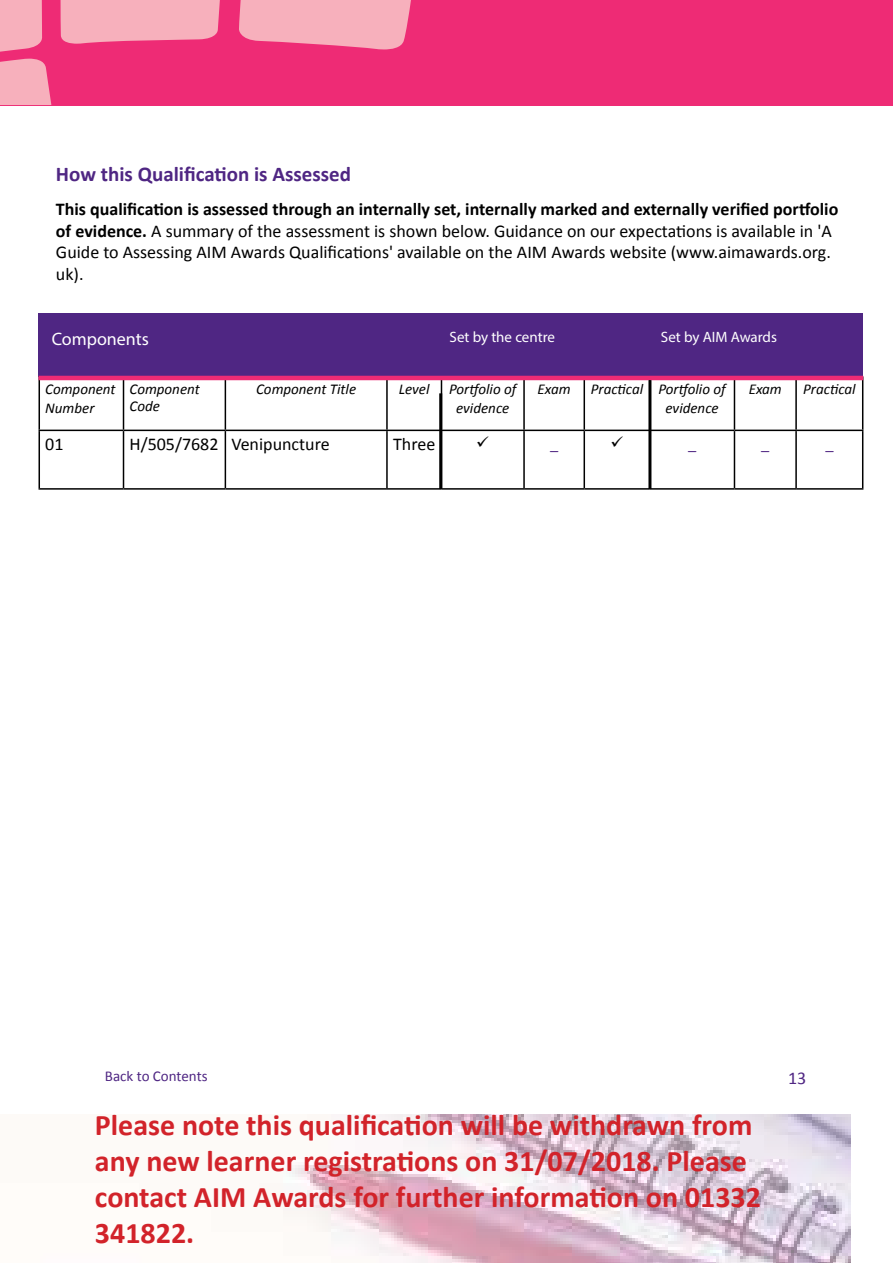
<style>
.page{position:relative;width:893px;height:1263px;background:#fff}
.page>*{position:absolute;margin:0;border:0;box-sizing:border-box;transform-origin:0 0}
.t1{font:700 30px/36px "Calibri";color:#d2232a}
.t2{font:700 21px "Calibri";color:#4f2683}
.t3{font:18px/21.6px "Calibri";color:#000}
.t4{font:18px "Myriad Pro";color:#fff}
.t5{font:18px "Calibri";color:#4f2683}
.t6{font:16.5px "Calibri";color:#4f2683}
.t7{font:italic 15px/18.8px "Calibri";color:#000}
.t8{font:15px "Myriad Pro";color:#fff}
.t9{font:15px "Calibri";color:#4f2683}
.s1{font-weight:700}
</style>
<div class="page">
<div style="left:39px;top:313px;width:824px;height:63px;background:#4f2683"></div>
<hr style="left:39px;top:378px;width:1px;height:52px;background:#000">
<hr style="left:123px;top:378px;width:1px;height:52px;background:#000">
<hr style="left:225px;top:378px;width:1px;height:52px;background:#000">
<hr style="left:386px;top:378px;width:2px;height:52px;background:#000">
<hr style="left:441px;top:378px;width:1px;height:52px;background:#000">
<hr style="left:523px;top:378px;width:2px;height:52px;background:#000">
<hr style="left:583px;top:378px;width:2px;height:52px;background:#000">
<hr style="left:734px;top:378px;width:1px;height:52px;background:#000">
<hr style="left:795px;top:378px;width:2px;height:52px;background:#000">
<hr style="left:862px;top:378px;width:1px;height:52px;background:#000">
<hr style="left:39px;top:431px;width:1px;height:57px;background:#000">
<hr style="left:123px;top:431px;width:1px;height:57px;background:#000">
<hr style="left:225px;top:431px;width:1px;height:57px;background:#000">
<hr style="left:386px;top:431px;width:2px;height:57px;background:#000">
<hr style="left:441px;top:430px;width:83px;height:1px;background:#000">
<hr style="left:524px;top:430px;width:60px;height:1px;background:#000">
<hr style="left:523px;top:431px;width:2px;height:57px;background:#000">
<hr style="left:584px;top:430px;width:66px;height:1px;background:#000">
<hr style="left:583px;top:431px;width:2px;height:57px;background:#000">
<hr style="left:650px;top:430px;width:84px;height:1px;background:#000">
<hr style="left:734px;top:430px;width:62px;height:1px;background:#000">
<hr style="left:734px;top:431px;width:1px;height:57px;background:#000">
<hr style="left:796px;top:430px;width:67px;height:1px;background:#000">
<hr style="left:795px;top:431px;width:2px;height:57px;background:#000">
<hr style="left:862px;top:431px;width:1px;height:57px;background:#000">
<hr style="left:39px;top:488px;width:85px;height:2px;background:#000">
<hr style="left:124px;top:488px;width:101px;height:2px;background:#000">
<hr style="left:225px;top:488px;width:162px;height:2px;background:#000">
<hr style="left:387px;top:488px;width:54px;height:2px;background:#000">
<hr style="left:441px;top:488px;width:83px;height:2px;background:#000">
<hr style="left:524px;top:488px;width:60px;height:2px;background:#000">
<hr style="left:584px;top:488px;width:66px;height:2px;background:#000">
<hr style="left:650px;top:488px;width:84px;height:2px;background:#000">
<hr style="left:734px;top:488px;width:62px;height:2px;background:#000">
<hr style="left:796px;top:488px;width:67px;height:2px;background:#000">
<hr style="left:39px;top:430px;width:85px;height:1px;background:#000">
<hr style="left:124px;top:430px;width:101px;height:1px;background:#000">
<hr style="left:225px;top:430px;width:162px;height:1px;background:#000">
<hr style="left:387px;top:430px;width:54px;height:1px;background:#000">
<hr style="left:39px;top:376px;width:824px;height:4px;background:#ee2b75">
<hr style="left:439px;top:393px;width:3px;height:96px;background:#000">
<hr style="left:648px;top:380px;width:3px;height:109px;background:#000">
<div style="left:0;top:0;width:893px;height:105px;background:#ee2b75"></div>
<svg style="left:239px;top:0;width:172px;height:49px;background:#f5a0b3"></svg>
<svg style="left:61px;top:0;width:159px;height:44px;background:#f6a4b5"></svg>
<svg style="left:0;top:0;width:42px;height:52px;background:#f6a6b7"></svg>
<svg style="left:0;top:59px;width:51px;height:46px;background:#f6a4b6"></svg>
<img style="left:283px;top:1114px;width:567px;height:149px">
<p class="t2" style="left:56px;top:161px;width:297px">How this Qualification is Assessed</p>
<p class="t3" style="left:56px;top:199px;width:784px"><span class="s1">This qualification is assessed through an internally set, internally marked and externally verified portfolio of evidence.</span> A summary of the assessment is shown below. Guidance on our expectations is available in 'A Guide to Assessing AIM Awards Qualifications' available on the AIM Awards website (www.aimawards.org. uk).</p>
<p class="t4" style="left:52px;top:327px;width:99px">Components</p>
<p class="t8" style="left:449px;top:327px;width:107px">Set by the centre</p>
<p class="t8" style="left:661px;top:328px;width:118px">Set by AIM Awards</p>
<p class="t7" style="left:45px;top:380px;width:72px">Component<br>Number</p>
<p class="t7" style="left:130px;top:381px;width:72px;line-height:16.5px">Component<br>Code</p>
<p class="t7" style="left:256px;top:380px;width:102px">Component Title</p>
<p class="t7" style="left:399px;top:380px;width:32px">Level</p>
<p class="t7" style="left:449px;top:380px;width:69px;text-align:center">Portfolio of evidence</p>
<p class="t7" style="left:538px;top:380px;width:35px">Exam</p>
<p class="t7" style="left:666px;top:380px;width:62px;text-indent:-75px">Practical Portfolio of evidence</p>
<p class="t7" style="left:749px;top:380px;width:35px">Exam</p>
<p class="t7" style="left:803px;top:380px;width:54px">Practical</p>
<p class="t3" style="left:45px;top:433px;width:20px">01</p>
<p class="t3" style="left:130px;top:433px;width:202px">H/505/7682 Venipuncture</p>
<p class="t3" style="left:393px;top:433px;width:44px">Three</p>
<p class="t6" style="left:550px;top:433px;width:10px">_</p>
<p class="t6" style="left:688px;top:433px;width:10px">_</p>
<p class="t6" style="left:761px;top:433px;width:10px">_</p>
<p class="t6" style="left:825px;top:433px;width:10px">_</p>
<p class="t9" style="left:105px;top:1067px;width:104px">Back to Contents</p>
<p class="t5" style="left:788px;top:1066px;width:20px">13</p>
<h1 class="t1" style="left:95px;top:1106px;width:667px">Please note this qualification will be withdrawn from any new learner registrations on 31/07/2018. Please contact AIM Awards for further information on 01332<br>341822.</h1>
</div>
